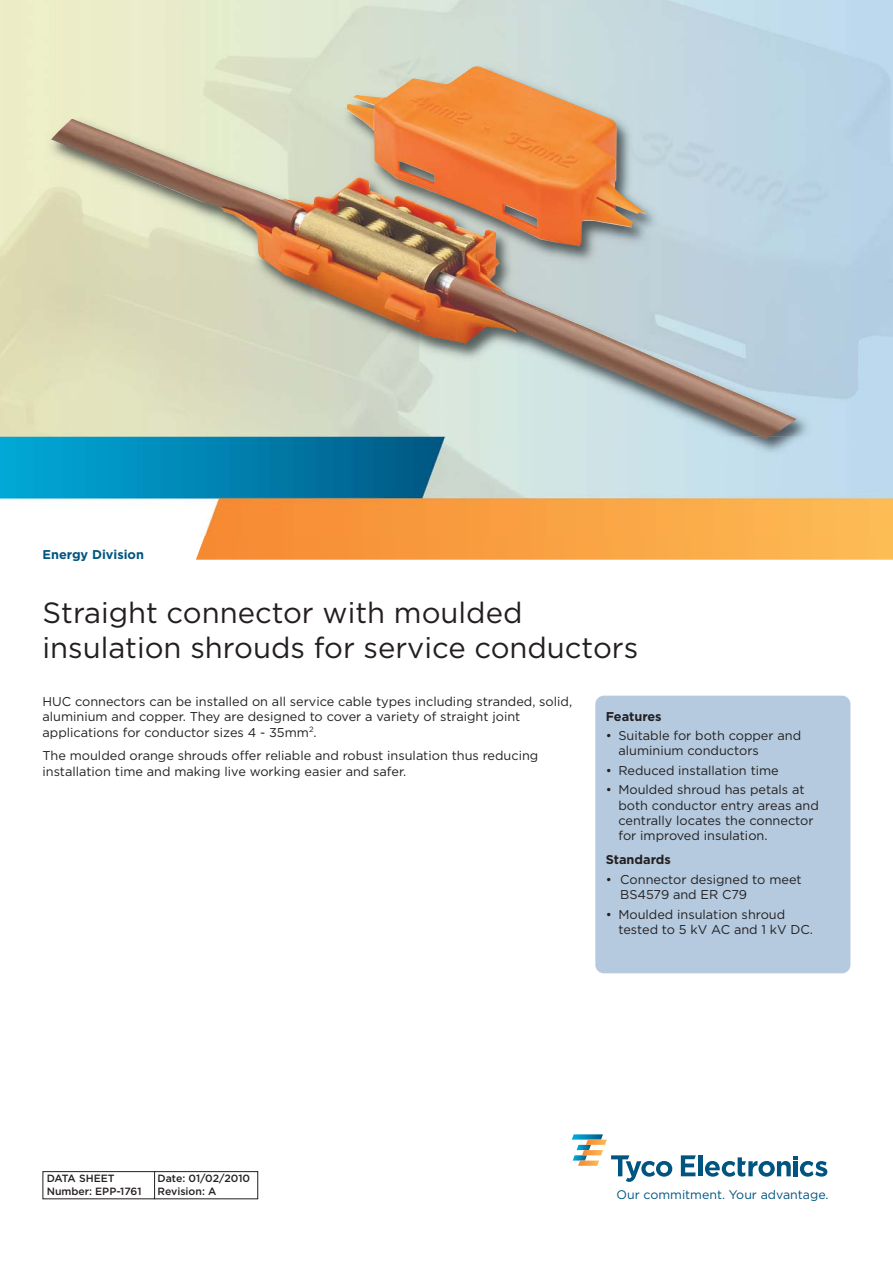
<style>
.page{position:relative;width:893px;height:1263px;background:#fff}
.page>*{position:absolute;margin:0;border:0;box-sizing:border-box;transform-origin:0 0}
.t1{font:29.25px/35.1px "Gotham";color:#231f20}
.t2{font:12.75px/15.3px "Gotham";color:#231f20}
.t3{font:700 12.75px "Gotham";color:#231f20}
.t4{font:700 12.75px "Gotham";color:#005480}
.t5{font:12.45px "Gotham";color:#005480}
.t6{font:500 10.5px "Gotham";color:#231f20}
</style>
<div class="page">
<svg style="left:0;top:437px;width:893px;height:123px;background:#99b3ac"></svg>
<svg style="left:681px;top:1155px;width:15px;height:21px"></svg>
<div style="left:698px;top:1155px;width:5px;height:21px;background:#005480"></div>
<svg style="left:705px;top:1156px;width:122px;height:21px"></svg>
<svg style="left:572px;top:1134px;width:100px;height:48px"></svg>
<div style="left:43px;top:1171px;width:215px;height:28px;border:1px solid #231f20"></div>
<svg style="left:154px;top:1171px;width:1px;height:28px"></svg>
<div style="left:595px;top:696px;width:255px;height:277px;background:#b5cade;border-radius:9px"></div>
<img style="left:0;top:486px;width:893px;height:50px">
<img style="left:50px;top:65px;width:748px;height:375px">
<p class="t4" style="left:43px;top:550px;width:103px">Energy Division</p>
<h1 class="t1" style="left:43px;top:597px;width:597px">Straight connector with moulded insulation shrouds for service conductors</h1>
<p class="t2" style="left:43px;top:695px;width:531px">HUC connectors can be installed on all service cable types including stranded, solid, aluminium and copper. They are designed to cover a variety of straight joint applications for conductor sizes 4 - 35mm<sup>2</sup>.</p>
<p class="t2" style="left:43px;top:749px;width:497px">The moulded orange shrouds offer reliable and robust insulation thus reducing installation time and making live working easier and safer.</p>
<p class="t3" style="left:606px;top:711px;width:58px">Features</p>
<p class="t2" style="left:618px;top:729px;width:184px;text-indent:-13px">• Suitable for both copper and aluminium conductors</p>
<p class="t2" style="left:606px;top:764px;width:175px">• Reduced installation time</p>
<p class="t2" style="left:618px;top:783px;width:202px;text-indent:-13px">• Moulded shroud has petals at both conductor entry areas and centrally locates the connector for improved insulation.</p>
<p class="t3" style="left:606px;top:855px;width:67px">Standards</p>
<p class="t2" style="left:620px;top:872px;width:183px;text-indent:-15px">• Connector designed to meet<br>BS4579 and ER C79</p>
<p class="t2" style="left:618px;top:907px;width:196px;text-indent:-13px">• Moulded insulation shroud tested to 5 kV AC and 1 kV DC.</p>
<p class="t6" style="left:47px;top:1175px;width:69px">DATA SHEET</p>
<p class="t6" style="left:158px;top:1175px;width:94px">Date: 01/02/2010</p>
<p class="t6" style="left:47px;top:1187px;width:96px">Number: EPP-1761</p>
<p class="t6" style="left:158px;top:1187px;width:60px">Revision: A</p>
<p class="t5" style="left:617px;top:1190px;width:213px">Our commitment. Your advantage.</p>
</div>
